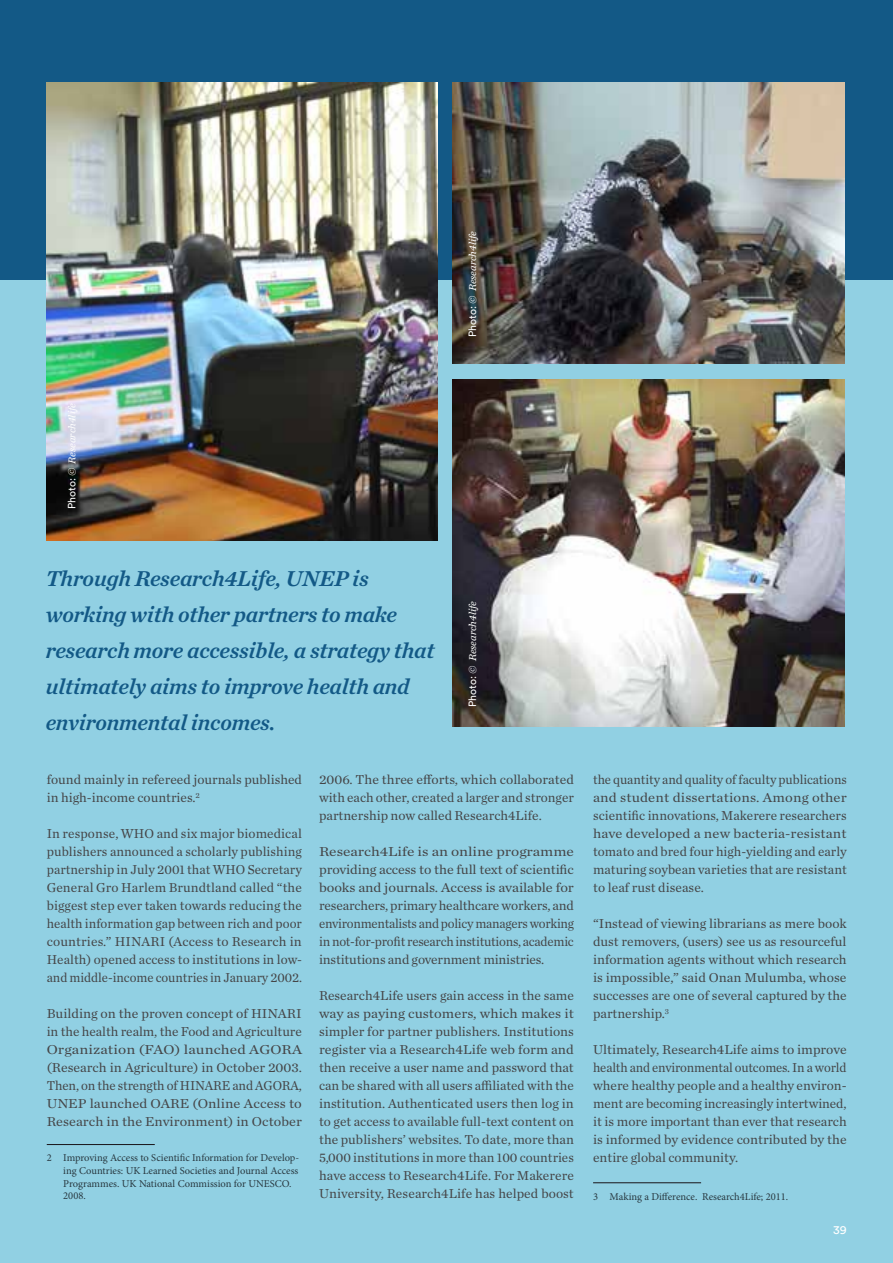
<style>
.page{position:relative;width:893px;height:1263px;background:#fff}
.page>*{position:absolute;margin:0;border:0;box-sizing:border-box;transform-origin:0 0}
.t1{font:italic 22.5px/36px "Chronicle Text G1 Semi";letter-spacing:-.01em;color:#135986}
.t2{font:13.5px/18px "Chronicle Text G1";color:#454547;text-align:justify}
.t3{font:13.5px/18px "Chronicle Text G1";color:#454547;text-align:justify;scale:1.14 1}
.t4{font:13.5px/18px "Chronicle Text G1";color:#454547;text-align:justify;scale:.95 1}
.t5{font:12px "Circular Std";color:#fff}
.t6{font:10.5px/12.6px "Minion Pro";color:#283840}
.t7{font:italic 10.5px "Chronicle Text G2";color:#fff}
.s1{font-family:"Circular Std";font-style:normal}
</style>
<div class="page">
<div style="left:0;top:0;width:893px;height:1247px;background:#135986"></div>
<div style="left:0;top:281px;width:893px;height:982px;background:#91d0e3"></div>
<img style="left:46px;top:83px;width:392px;height:457px">
<img style="left:453px;top:83px;width:391px;height:281px">
<img style="left:453px;top:379px;width:391px;height:347px">
<hr style="left:593px;top:1182px;width:108px;height:1px;background:#181419">
<hr style="left:47px;top:1144px;width:108px;height:1px;background:#181419">
<p class="t7" style="left:465px;top:337px;width:107px;rotate:-90deg"><span class="s1">Photo:</span> © Research4life</p>
<p class="t7" style="left:64px;top:509px;width:107px;rotate:-90deg"><span class="s1">Photo:</span> © Research4life</p>
<h1 class="t1" style="left:46px;top:559px;width:390px">Through Research4Life, UNEP is working with other partners to make research more accessible, a strategy that ultimately aims to improve health and environmental incomes.</h1>
<p class="t7" style="left:465px;top:707px;width:107px;rotate:-90deg"><span class="s1">Photo:</span> © Research4life</p>
<p class="t2" style="left:47px;top:770px;width:257px">found mainly in refereed journals published in high-income countries.<sup>2</sup></p>
<p class="t2" style="left:47px;top:824px;width:257px">In response, WHO and six major biomedical publishers announced a scholarly publishing partnership in July 2001 that WHO Secretary General Gro Harlem Brundtland called “the biggest step ever taken towards reducing the health information gap between rich and poor countries.” HINARI (Access to Research in Health) opened access to institutions in low&shy;and middle-income countries in January 2002.</p>
<p class="t2" style="left:47px;top:1004px;width:257px">Building on the proven concept of HINARI in the health realm, the Food and Agriculture Organization (FAO) launched AGORA (Research in Agriculture) in October 2003.<br>Then, on the strength of HINARE and AGORA, UNEP launched OARE (Online Access to Research in the Environment) in October</p>
<p class="t6" style="left:63px;top:1152px;width:237px;text-indent:-16px">2 Improving Access to Scientific Information for Develop&shy;ing Countries: UK Learned Societies and Journal Access Programmes. UK National Commission for UNESCO.<br>2008.</p>
<p class="t2" style="left:319px;top:770px;width:256px">2006. The three efforts, which collaborated with each other, created a larger and stronger partnership now called Research4Life.</p>
<p class="t3" style="left:319px;top:842px;width:225px">Research4Life is an online programme providing access to the full text of scientific books and journals. Access is available for researchers, primary healthcare workers, and environmentalists and policy managers working in not-for-profit research institutions, academic institutions and government ministries.</p>
<p class="t2" style="left:319px;top:986px;width:256px">Research4Life users gain access in the same way as paying customers, which makes it simpler for partner publishers. Institutions register via a Research4Life web form and then receive a user name and password that can be shared with all users affiliated with the institution. Authenticated users then log in to get access to available full-text content on the publishers’ websites. To date, more than 5,000 institutions in more than 100 countries have access to Research4Life. For Makerere University, Research4Life has helped boost</p>
<p class="t4" style="left:593px;top:770px;width:269px">the quantity and quality of faculty publications and student dissertations. Among other scientific innovations, Makerere researchers have developed a new bacteria-resistant tomato and bred four high-yielding and early maturing soybean varieties that are resistant to leaf rust disease.</p>
<p class="t2" style="left:593px;top:914px;width:255px">“Instead of viewing librarians as mere book dust removers, (users) see us as resourceful information agents without which research is impossible,” said Onan Mulumba, whose successes are one of several captured by the partnership.<sup>3</sup></p>
<p class="t2" style="left:593px;top:1040px;width:255px">Ultimately, Research4Life aims to improve health and environmental outcomes. In a world where healthy people and a healthy environ&shy;ment are becoming increasingly intertwined, it is more important than ever that research is informed by evidence contributed by the entire global community.</p>
<p class="t6" style="left:593px;top:1190px;width:197px">3 Making a Difference. Research4Life; 2011.</p>
<p class="t5" style="left:833px;top:1222px;width:15px">39</p>
</div>
